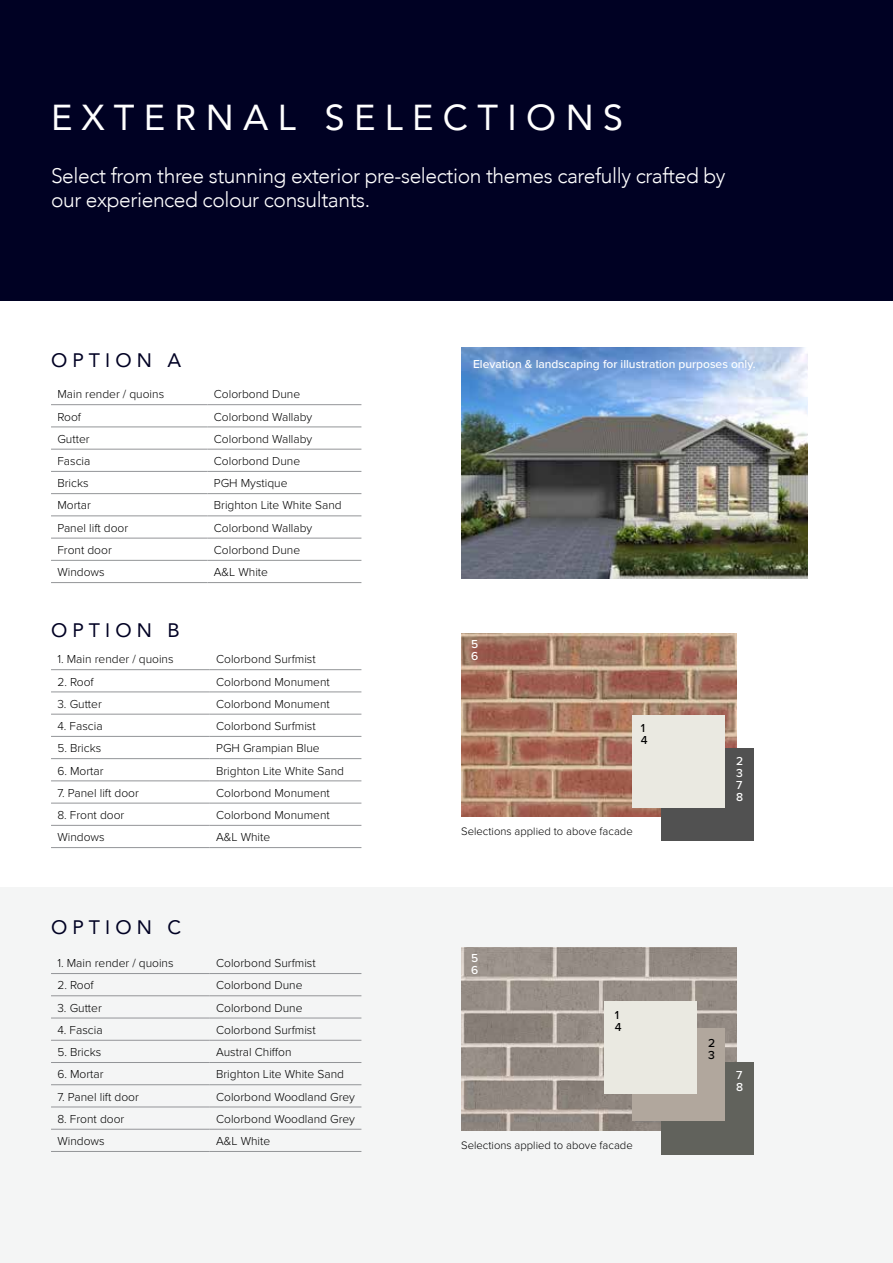
<style>
.page{position:relative;width:893px;height:1263px;background:#fff}
.page>*{position:absolute;margin:0;border:0;box-sizing:border-box;transform-origin:0 0}
.t1{font:36px "Avenir";letter-spacing:.26em;color:#fff}
.t2{font:300 21px/24px "Avenir";letter-spacing:-.02em;color:#fff}
.t3{font:19.5px "Avenir";letter-spacing:.26em;color:#000123}
.t4{font:300 12px "Proxima Nova";color:#000}
.t5{font:500 12px/12px "Proxima Nova";color:#fff}
.t6{font:500 12px/12px "Proxima Nova";color:#000}
.t7{font:300 11.25px "Proxima Nova";color:#000}
</style>
<div class="page">
<div style="left:0;top:887px;width:893px;height:376px;background:#f4f5f5"></div>
<div style="left:0;top:0;width:893px;height:300px;background:#000123"></div>
<hr style="left:51px;top:404px;width:156px;height:1px;background:#939598">
<hr style="left:207px;top:404px;width:154px;height:1px;background:#939598">
<hr style="left:51px;top:427px;width:156px;height:1px;background:#939598">
<hr style="left:207px;top:427px;width:154px;height:1px;background:#939598">
<hr style="left:51px;top:449px;width:156px;height:1px;background:#939598">
<hr style="left:207px;top:449px;width:154px;height:1px;background:#939598">
<hr style="left:51px;top:471px;width:156px;height:1px;background:#939598">
<hr style="left:207px;top:471px;width:154px;height:1px;background:#939598">
<hr style="left:51px;top:493px;width:156px;height:1px;background:#939598">
<hr style="left:207px;top:493px;width:154px;height:1px;background:#939598">
<hr style="left:51px;top:516px;width:156px;height:1px;background:#939598">
<hr style="left:207px;top:516px;width:154px;height:1px;background:#939598">
<hr style="left:51px;top:538px;width:156px;height:1px;background:#939598">
<hr style="left:207px;top:538px;width:154px;height:1px;background:#939598">
<hr style="left:51px;top:560px;width:156px;height:1px;background:#939598">
<hr style="left:207px;top:560px;width:154px;height:1px;background:#939598">
<hr style="left:51px;top:582px;width:156px;height:1px;background:#939598">
<hr style="left:207px;top:582px;width:154px;height:1px;background:#939598">
<hr style="left:51px;top:669px;width:159px;height:1px;background:#939598">
<hr style="left:210px;top:669px;width:151px;height:1px;background:#939598">
<hr style="left:51px;top:692px;width:159px;height:1px;background:#939598">
<hr style="left:210px;top:692px;width:151px;height:1px;background:#939598">
<hr style="left:51px;top:714px;width:159px;height:1px;background:#939598">
<hr style="left:210px;top:714px;width:151px;height:1px;background:#939598">
<hr style="left:51px;top:736px;width:159px;height:1px;background:#939598">
<hr style="left:210px;top:736px;width:151px;height:1px;background:#939598">
<hr style="left:51px;top:758px;width:159px;height:1px;background:#939598">
<hr style="left:210px;top:758px;width:151px;height:1px;background:#939598">
<hr style="left:51px;top:781px;width:159px;height:1px;background:#939598">
<hr style="left:210px;top:781px;width:151px;height:1px;background:#939598">
<hr style="left:51px;top:803px;width:159px;height:1px;background:#939598">
<hr style="left:210px;top:803px;width:151px;height:1px;background:#939598">
<hr style="left:51px;top:825px;width:159px;height:1px;background:#939598">
<hr style="left:210px;top:825px;width:151px;height:1px;background:#939598">
<hr style="left:51px;top:847px;width:159px;height:1px;background:#939598">
<hr style="left:210px;top:847px;width:151px;height:1px;background:#939598">
<hr style="left:51px;top:973px;width:159px;height:1px;background:#939598">
<hr style="left:210px;top:973px;width:151px;height:1px;background:#939598">
<hr style="left:51px;top:995px;width:159px;height:1px;background:#939598">
<hr style="left:210px;top:995px;width:151px;height:1px;background:#939598">
<hr style="left:51px;top:1018px;width:159px;height:1px;background:#939598">
<hr style="left:210px;top:1018px;width:151px;height:1px;background:#939598">
<hr style="left:51px;top:1040px;width:159px;height:1px;background:#939598">
<hr style="left:210px;top:1040px;width:151px;height:1px;background:#939598">
<hr style="left:51px;top:1062px;width:159px;height:1px;background:#939598">
<hr style="left:210px;top:1062px;width:151px;height:1px;background:#939598">
<hr style="left:51px;top:1084px;width:159px;height:1px;background:#939598">
<hr style="left:210px;top:1084px;width:151px;height:1px;background:#939598">
<hr style="left:51px;top:1107px;width:159px;height:1px;background:#939598">
<hr style="left:210px;top:1107px;width:151px;height:1px;background:#939598">
<hr style="left:51px;top:1129px;width:159px;height:1px;background:#939598">
<hr style="left:210px;top:1129px;width:151px;height:1px;background:#939598">
<hr style="left:51px;top:1151px;width:159px;height:1px;background:#939598">
<hr style="left:210px;top:1151px;width:151px;height:1px;background:#939598">
<img style="left:462px;top:347px;width:346px;height:232px">
<img style="left:462px;top:633px;width:274px;height:184px">
<div style="left:661px;top:748px;width:92px;height:92px;background:#515151"></div>
<div style="left:633px;top:715px;width:92px;height:92px;background:#eae9e1"></div>
<img style="left:462px;top:947px;width:274px;height:183px">
<div style="left:661px;top:1062px;width:92px;height:92px;background:#61625c"></div>
<div style="left:633px;top:1029px;width:92px;height:92px;background:#b1a79d"></div>
<div style="left:605px;top:1001px;width:92px;height:92px;background:#eae9e1"></div>
<h1 class="t1" style="left:51px;top:88px;width:574px">EXTERNAL SELECTIONS</h1>
<h2 class="t2" style="left:51px;top:163px;width:676px">Select from three stunning exterior pre-selection themes carefully crafted by our experienced colour consultants.</h2>
<h3 class="t3" style="left:51px;top:344px;width:132px">OPTION A</h3>
<p class="t4" style="left:57px;top:387px;width:108px">Main render / quoins</p>
<p class="t4" style="left:214px;top:387px;width:88px">Colorbond Dune</p>
<p class="t4" style="left:57px;top:410px;width:25px">Roof</p>
<p class="t4" style="left:214px;top:410px;width:100px">Colorbond Wallaby</p>
<p class="t4" style="left:57px;top:432px;width:34px">Gutter</p>
<p class="t4" style="left:214px;top:432px;width:100px">Colorbond Wallaby</p>
<p class="t4" style="left:57px;top:454px;width:35px">Fascia</p>
<p class="t4" style="left:214px;top:454px;width:88px">Colorbond Dune</p>
<p class="t4" style="left:57px;top:476px;width:33px">Bricks</p>
<p class="t4" style="left:214px;top:476px;width:75px">PGH Mystique</p>
<p class="t4" style="left:57px;top:499px;width:35px">Mortar</p>
<p class="t4" style="left:214px;top:499px;width:129px">Brighton Lite White Sand</p>
<p class="t4" style="left:57px;top:521px;width:72px">Panel lift door</p>
<p class="t4" style="left:214px;top:521px;width:100px">Colorbond Wallaby</p>
<p class="t4" style="left:57px;top:543px;width:56px">Front door</p>
<p class="t4" style="left:214px;top:543px;width:88px">Colorbond Dune</p>
<p class="t4" style="left:57px;top:565px;width:49px">Windows</p>
<p class="t4" style="left:214px;top:565px;width:56px">A&amp;L White</p>
<h3 class="t3" style="left:51px;top:615px;width:130px">OPTION B</h3>
<p class="t4" style="left:57px;top:652px;width:118px">1. Main render / quoins</p>
<p class="t4" style="left:216px;top:652px;width:101px">Colorbond Surfmist</p>
<p class="t4" style="left:57px;top:675px;width:38px">2. Roof</p>
<p class="t4" style="left:216px;top:675px;width:115px">Colorbond Monument</p>
<p class="t4" style="left:57px;top:697px;width:46px">3. Gutter</p>
<p class="t4" style="left:216px;top:697px;width:115px">Colorbond Monument</p>
<p class="t4" style="left:57px;top:719px;width:47px">4. Fascia</p>
<p class="t4" style="left:216px;top:719px;width:101px">Colorbond Surfmist</p>
<p class="t4" style="left:57px;top:741px;width:45px">5. Bricks</p>
<p class="t4" style="left:216px;top:741px;width:105px">PGH Grampian Blue</p>
<p class="t4" style="left:57px;top:764px;width:48px">6. Mortar</p>
<p class="t4" style="left:216px;top:764px;width:129px">Brighton Lite White Sand</p>
<p class="t4" style="left:57px;top:786px;width:83px">7. Panel lift door</p>
<p class="t4" style="left:216px;top:786px;width:115px">Colorbond Monument</p>
<p class="t4" style="left:57px;top:808px;width:68px">8. Front door</p>
<p class="t4" style="left:216px;top:808px;width:115px">Colorbond Monument</p>
<p class="t4" style="left:57px;top:830px;width:49px">Windows</p>
<p class="t4" style="left:216px;top:830px;width:56px">A&amp;L White</p>
<h3 class="t3" style="left:51px;top:911px;width:132px">OPTION C</h3>
<p class="t4" style="left:57px;top:956px;width:118px">1. Main render / quoins</p>
<p class="t4" style="left:216px;top:956px;width:101px">Colorbond Surfmist</p>
<p class="t4" style="left:57px;top:978px;width:38px">2. Roof</p>
<p class="t4" style="left:216px;top:978px;width:88px">Colorbond Dune</p>
<p class="t4" style="left:57px;top:1001px;width:46px">3. Gutter</p>
<p class="t4" style="left:216px;top:1001px;width:88px">Colorbond Dune</p>
<p class="t4" style="left:57px;top:1023px;width:47px">4. Fascia</p>
<p class="t4" style="left:216px;top:1023px;width:101px">Colorbond Surfmist</p>
<p class="t4" style="left:57px;top:1045px;width:45px">5. Bricks</p>
<p class="t4" style="left:216px;top:1045px;width:77px">Austral Chiffon</p>
<p class="t4" style="left:57px;top:1067px;width:48px">6. Mortar</p>
<p class="t4" style="left:216px;top:1067px;width:129px">Brighton Lite White Sand</p>
<p class="t4" style="left:57px;top:1090px;width:83px">7. Panel lift door</p>
<p class="t4" style="left:216px;top:1090px;width:140px">Colorbond Woodland Grey</p>
<p class="t4" style="left:57px;top:1112px;width:68px">8. Front door</p>
<p class="t4" style="left:216px;top:1112px;width:140px">Colorbond Woodland Grey</p>
<p class="t4" style="left:57px;top:1134px;width:49px">Windows</p>
<p class="t4" style="left:216px;top:1134px;width:56px">A&amp;L White</p>
<p class="t5" style="left:473px;top:358px;width:284px">Elevation &amp; landscaping for illustration purposes only.</p>
<p class="t5" style="left:471px;top:639px;width:9px">5<br>6</p>
<p class="t6" style="left:641px;top:723px;width:8px">1<br>4</p>
<p class="t7" style="left:461px;top:825px;width:173px">Selections applied to above facade</p>
<p class="t5" style="left:471px;top:953px;width:9px">5<br>6</p>
<p class="t6" style="left:615px;top:1009px;width:8px">1<br>4</p>
<p class="t7" style="left:461px;top:1139px;width:173px">Selections applied to above facade</p>
<p class="t5" style="left:736px;top:756px;width:9px;text-align:justify">2<br>3<br>7<br>8</p>
<p class="t6" style="left:708px;top:1037px;width:9px">2<br>3</p>
<p class="t5" style="left:736px;top:1069px;width:9px">7<br>8</p>
</div>
